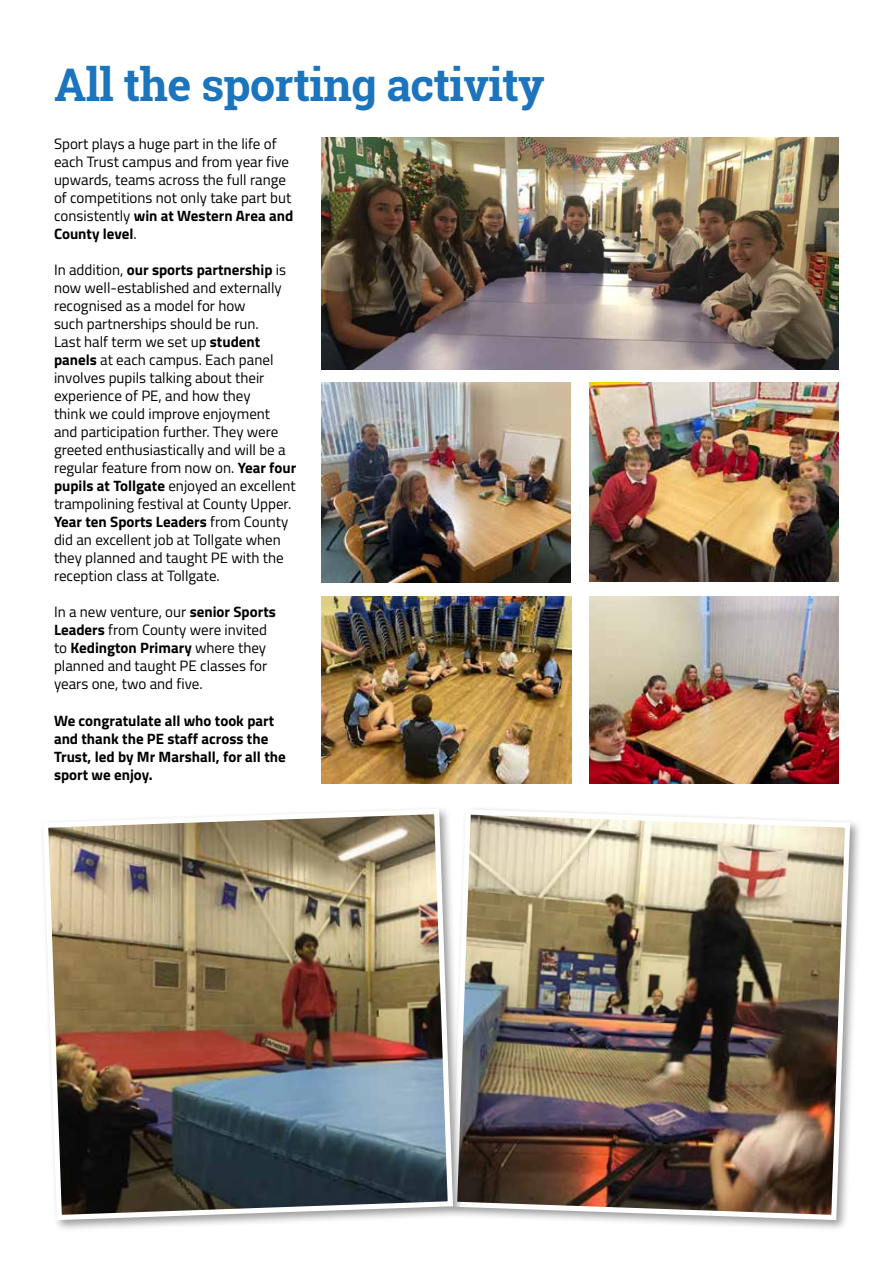
<style>
.page{position:relative;width:893px;height:1263px;background:#fff}
.page>*{position:absolute;margin:0;border:0;box-sizing:border-box;transform-origin:0 0}
.t1{font:700 45px "Roboto Slab";letter-spacing:-.015em;color:#1c75bc}
.t2{font:15px/18px "Titillium";color:#000}
.t3{font:700 15px/18px "Titillium";color:#000}
.s1{font-weight:700}
</style>
<div class="page">
<img style="left:322px;top:138px;width:517px;height:231px">
<img style="left:322px;top:596px;width:249px;height:187px">
<img style="left:589px;top:383px;width:250px;height:198px">
<div style="left:448px;top:806px;width:414px;height:426px;background:#000;opacity:.4"></div>
<img style="left:465px;top:807px;width:388px;height:416px">
<div style="left:40px;top:805px;width:425px;height:427px;background:#000;opacity:.4"></div>
<img style="left:40px;top:806px;width:416px;height:417px">
<img style="left:322px;top:383px;width:248px;height:200px">
<img style="left:589px;top:596px;width:250px;height:187px">
<h1 class="t1" style="left:54px;top:54px;width:492px">All the sporting activity</h1>
<p class="t2" style="left:54px;top:134px;width:241px">Sport plays a huge part in the life of each Trust campus and from year five upwards, teams across the full range of competitions not only take part but consistently <span class="s1">win at Western Area and<br>County level</span>.</p>
<p class="t2" style="left:54px;top:260px;width:244px">In addition, <span class="s1">our sports partnership</span> is now well-established and externally recognised as a model for how<br>such partnerships should be run.<br>Last half term we set up <span class="s1">student panels</span> at each campus. Each panel involves pupils talking about their experience of PE, and how they<br>think we could improve enjoyment and participation further. They were greeted enthusiastically and will be a regular feature from now on. <span class="s1">Year four pupils at Tollgate</span> enjoyed an excellent trampolining festival at County Upper.<br><span class="s1">Year ten Sports Leaders</span> from County did an excellent job at Tollgate when they planned and taught PE with the reception class at Tollgate.</p>
<p class="t2" style="left:54px;top:602px;width:223px">In a new venture, our <span class="s1">senior Sports<br>Leaders</span> from County were invited to <span class="s1">Kedington Primary</span> where they planned and taught PE classes for years one, two and five.</p>
<p class="t3" style="left:54px;top:711px;width:233px">We congratulate all who took part and thank the PE staff across the<br>Trust, led by Mr Marshall, for all the sport we enjoy.</p>
</div>
